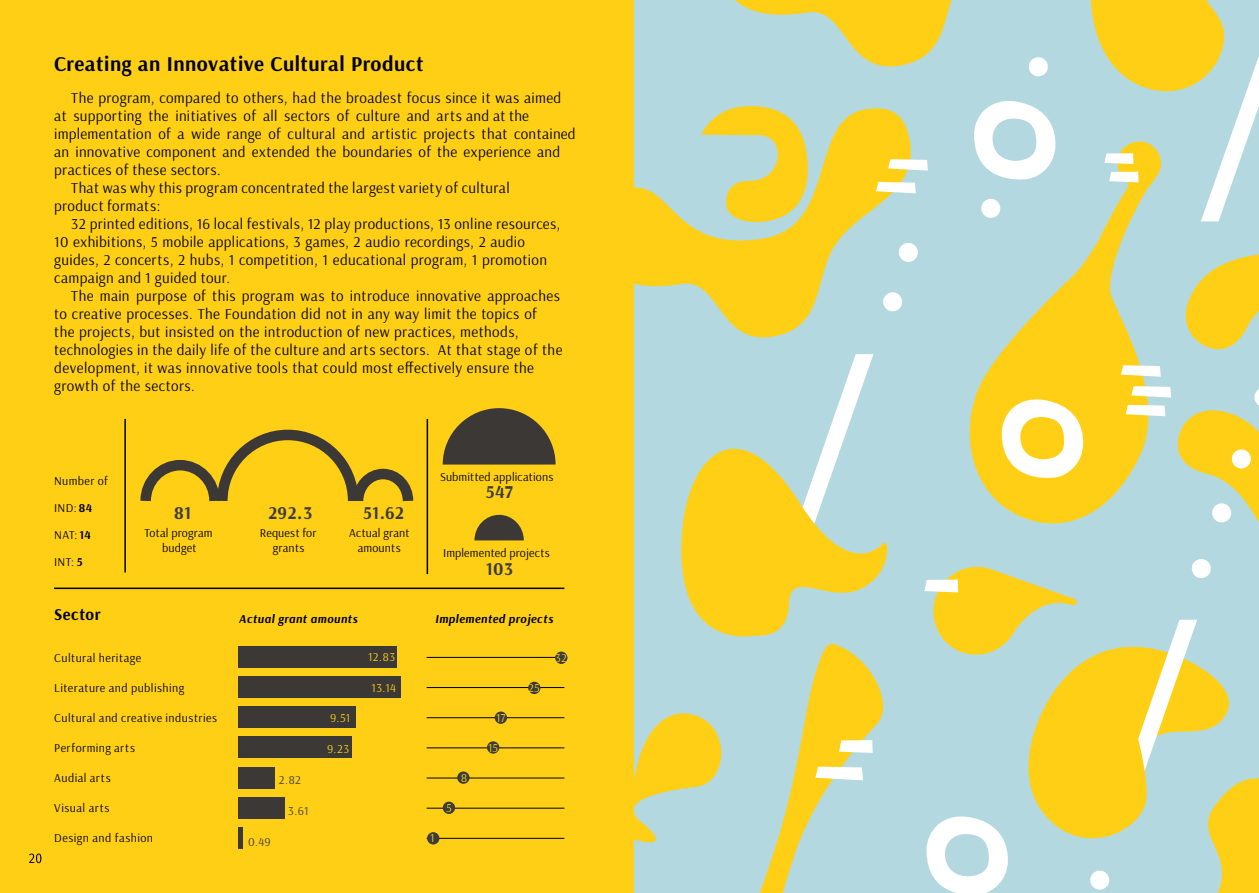
<style>
.page{position:relative;width:1259px;height:893px;background:#fff}
.page>*{position:absolute;margin:0;border:0;box-sizing:border-box;transform-origin:0 0}
.t1{font:700 21px "Arsenal";letter-spacing:.02em;color:#000}
.t2{font:700 18px "Arsenal";letter-spacing:.025em;color:#3c3c3b}
.t3{font:700 16.5px "Arsenal";letter-spacing:.03em;color:#000}
.t4{font:15px "Arsenal";letter-spacing:.025em;color:#000}
.t5{font:12px/14.4px "Arsenal";letter-spacing:.03em;color:#000;text-align:center}
.t6{font:italic 700 12px "Arsenal";letter-spacing:.04em;color:#000}
.t7{font:12px "Arsenal";letter-spacing:.025em;color:#ffcf15}
.t8{font:12px "Arsenal";color:#3c3c3b}
.s1{font-weight:700}
</style>
<div class="page">
<div style="left:3px;top:0;width:1256px;height:893px;background:#b4d8df"></div>
<svg style="left:842px;top:354px;width:31px;height:40px"></svg>
<svg style="left:681px;top:394px;width:207px;height:243px"></svg>
<svg style="left:634px;top:108px;width:282px;height:230px"></svg>
<svg style="left:634px;top:713px;width:88px;height:130px"></svg>
<svg style="left:974px;top:101px;width:81px;height:38px"></svg>
<svg style="left:876px;top:182px;width:39px;height:11px"></svg>
<svg style="left:888px;top:159px;width:40px;height:12px"></svg>
<svg style="left:701px;top:106px;width:107px;height:116px"></svg>
<svg style="left:882px;top:291px;width:21px;height:22px"></svg>
<svg style="left:897px;top:242px;width:21px;height:21px"></svg>
<svg style="left:735px;top:0;width:313px;height:77px"></svg>
<svg style="left:974px;top:139px;width:187px;height:247px"></svg>
<svg style="left:1121px;top:365px;width:39px;height:12px"></svg>
<svg style="left:1085px;top:0;width:174px;height:354px"></svg>
<svg style="left:759px;top:643px;width:125px;height:250px"></svg>
<svg style="left:924px;top:386px;width:335px;height:507px"></svg>
<div style="left:0;top:0;width:634px;height:893px;background:#ffcf15"></div>
<svg style="left:443px;top:408px;width:112px;height:57px"></svg>
<svg style="left:474px;top:515px;width:50px;height:25px"></svg>
<hr style="left:426px;top:419px;width:2px;height:155px;background:#000">
<hr style="left:124px;top:419px;width:2px;height:153px;background:#000">
<hr style="left:54px;top:588px;width:510px;height:1px;background:#000">
<div style="left:238px;top:646px;width:159px;height:22px;background:#3c3835"></div>
<div style="left:238px;top:676px;width:162px;height:22px;background:#3c3835"></div>
<div style="left:238px;top:706px;width:118px;height:22px;background:#3c3835"></div>
<div style="left:238px;top:767px;width:36px;height:21px;background:#3c3835"></div>
<div style="left:238px;top:797px;width:46px;height:22px;background:#3c3835"></div>
<div style="left:238px;top:737px;width:114px;height:21px;background:#3c3835"></div>
<div style="left:238px;top:827px;width:5px;height:22px;background:#3c3835"></div>
<hr style="left:426px;top:657px;width:138px;height:1px;background:#000">
<hr style="left:426px;top:687px;width:138px;height:1px;background:#000">
<hr style="left:426px;top:717px;width:138px;height:1px;background:#000">
<hr style="left:426px;top:808px;width:138px;height:1px;background:#000">
<hr style="left:426px;top:778px;width:138px;height:1px;background:#000">
<hr style="left:426px;top:747px;width:138px;height:1px;background:#000">
<hr style="left:426px;top:838px;width:138px;height:1px;background:#000">
<div style="left:555px;top:652px;width:12px;height:12px;background:#3c3c3b;border-radius:50%"></div>
<div style="left:528px;top:682px;width:12px;height:12px;background:#3c3c3b;border-radius:50%"></div>
<div style="left:495px;top:711px;width:12px;height:13px;background:#3c3c3b;border-radius:50%"></div>
<div style="left:487px;top:741px;width:12px;height:13px;background:#3c3c3b;border-radius:50%"></div>
<div style="left:443px;top:802px;width:12px;height:12px;background:#3c3c3b;border-radius:50%"></div>
<div style="left:457px;top:771px;width:12px;height:13px;background:#3c3c3b;border-radius:50%"></div>
<div style="left:427px;top:832px;width:12px;height:12px;background:#3c3c3b;border-radius:50%"></div>
<svg style="left:140px;top:429px;width:274px;height:73px"></svg>
<svg style="left:29px;top:853px;width:12px;height:10px"></svg>
<h1 class="t1" style="left:54px;top:49px;width:371px">Creating an Innovative Cultural Product</h1>
<p class="t4" style="left:71px;top:88px;width:491px">The program, compared to others, had the broadest focus since it was aimed</p>
<p class="t4" style="left:54px;top:106px;width:476px">at supporting the initiatives of all sectors of culture and arts and at the</p>
<p class="t4" style="left:54px;top:124px;width:522px">implementation of a wide range of cultural and artistic projects that contained</p>
<p class="t4" style="left:54px;top:142px;width:507px">an innovative component and extended the boundaries of the experience and</p>
<p class="t4" style="left:54px;top:160px;width:168px">practices of these sectors.</p>
<p class="t4" style="left:71px;top:178px;width:440px">That was why this program concentrated the largest variety of cultural</p>
<p class="t4" style="left:54px;top:196px;width:108px">product formats:</p>
<p class="t4" style="left:71px;top:214px;width:490px">32 printed editions, 16 local festivals, 12 play productions, 13 online resources,</p>
<p class="t4" style="left:54px;top:232px;width:472px">10 exhibitions, 5 mobile applications, 3 games, 2 audio recordings, 2 audio</p>
<p class="t4" style="left:54px;top:250px;width:494px">guides, 2 concerts, 2 hubs, 1 competition, 1 educational program, 1 promotion</p>
<p class="t4" style="left:54px;top:268px;width:177px">campaign and 1 guided tour.</p>
<p class="t4" style="left:71px;top:286px;width:490px">The main purpose of this program was to introduce innovative approaches</p>
<p class="t4" style="left:54px;top:304px;width:484px">to creative processes. The Foundation did not in any way limit the topics of</p>
<p class="t4" style="left:54px;top:322px;width:466px">the projects, but insisted on the introduction of new practices, methods,</p>
<p class="t4" style="left:54px;top:340px;width:510px">technologies in the daily life of the culture and arts sectors. At that stage of the</p>
<p class="t4" style="left:54px;top:358px;width:481px">development, it was innovative tools that could most effectively ensure the</p>
<p class="t4" style="left:54px;top:376px;width:142px">growth of the sectors.</p>
<p class="t5" style="left:54px;top:473px;width:56px">Number of</p>
<p class="t5" style="left:54px;top:500px;width:40px">IND: <span class="s1">84</span></p>
<p class="t5" style="left:54px;top:527px;width:39px">NAT:<span class="s1">14</span></p>
<p class="t5" style="left:54px;top:554px;width:30px">INT: <span class="s1">5</span></p>
<p class="t2" style="left:174px;top:500px;width:19px">81</p>
<p class="t2" style="left:268px;top:500px;width:45px">292.3</p>
<p class="t2" style="left:363px;top:500px;width:42px">51.62</p>
<p class="t5" style="left:144px;top:526px;width:70px">Total program budget</p>
<p class="t5" style="left:260px;top:526px;width:58px">Request for grants</p>
<p class="t5" style="left:349px;top:526px;width:62px">Actual grant amounts</p>
<p class="t5" style="left:440px;top:470px;width:115px">Submitted applications</p>
<p class="t2" style="left:486px;top:479px;width:29px">547</p>
<p class="t5" style="left:443px;top:546px;width:108px">Implemented projects</p>
<p class="t2" style="left:486px;top:556px;width:29px">103</p>
<p class="t3" style="left:54px;top:602px;width:48px">Sector</p>
<p class="t6" style="left:239px;top:610px;width:120px">Actual grant amounts</p>
<p class="t6" style="left:435px;top:610px;width:119px">Implemented projects</p>
<p class="t5" style="left:54px;top:650px;width:88px">Cultural heritage</p>
<p class="t5" style="left:54px;top:680px;width:131px">Literature and publishing</p>
<p class="t5" style="left:54px;top:710px;width:164px">Cultural and creative industries</p>
<p class="t5" style="left:54px;top:740px;width:82px">Performing arts</p>
<p class="t5" style="left:54px;top:770px;width:58px">Audial arts</p>
<p class="t5" style="left:54px;top:800px;width:57px">Visual arts</p>
<p class="t5" style="left:54px;top:830px;width:100px">Design and fashion</p>
<p class="t8" style="left:279px;top:772px;width:24px">2.82</p>
<p class="t8" style="left:288px;top:802px;width:22px">3.61</p>
<p class="t8" style="left:248px;top:834px;width:24px">0.49</p>
<p class="t7" style="left:330px;top:710px;width:22px">9.51</p>
<p class="t7" style="left:327px;top:741px;width:24px">9.23</p>
<p class="t7" style="left:368px;top:649px;width:29px">12.83</p>
<p class="t7" style="left:371px;top:679px;width:26px">13.14</p>
<p class="t7" style="left:430px;top:830px;width:6px">1</p>
<p class="t7" style="left:446px;top:799px;width:7px">5</p>
<p class="t7" style="left:461px;top:769px;width:8px">8</p>
<p class="t7" style="left:496px;top:709px;width:11px">17</p>
<p class="t7" style="left:488px;top:739px;width:11px">15</p>
<p class="t7" style="left:528px;top:679px;width:13px">25</p>
<p class="t7" style="left:555px;top:649px;width:13px">32</p>
</div>
